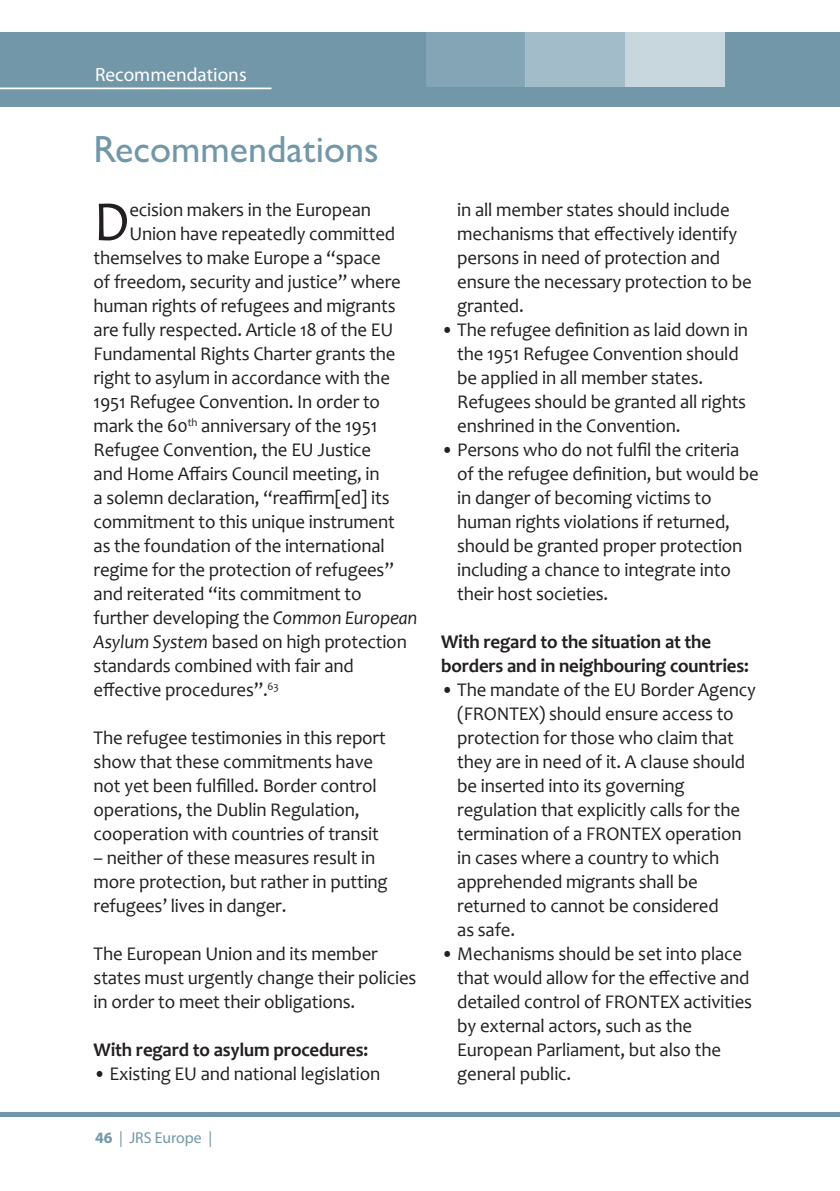
<style>
.page{position:relative;width:840px;height:1191px;background:#fff}
.page>*{position:absolute;margin:0;border:0;box-sizing:border-box;transform-origin:0 0}
.t1{font:57.2px "Candara";color:#231f20}
.t2{font:500 38px "Gill Sans MT Pro";color:#7197a8}
.t3{font:19.4px/24px "Candara";letter-spacing:-.01em;color:#231f20}
.t4{font:700 19.4px/24px "Candara";letter-spacing:-.01em;color:#231f20}
.t5{font:19.2px "Myriad Pro";color:#fff}
.t6{font:15.8px "Myriad Pro";color:#7197a8}
.s1{font-style:italic}
.s2{font-weight:700}
</style>
<div class="page">
<div style="left:0;top:32px;width:839px;height:74px;background:#7197a8"></div>
<div style="left:426px;top:32px;width:99px;height:54px;background:#89a9b9"></div>
<div style="left:525px;top:32px;width:99px;height:54px;background:#a3bcc9"></div>
<div style="left:624px;top:32px;width:99px;height:54px;background:#c8d7de"></div>
<hr style="left:0;top:88px;width:271px;height:1px;background:#fff">
<div style="left:0;top:1111px;width:839px;height:5px;background:#7197a8"></div>
<p class="t5" style="left:95px;top:63px;width:153px">Recommendations</p>
<h2 class="t2" style="left:94px;top:127px;width:286px">Recommendations</h2>
<h1 class="t1" style="left:94px;top:187px;width:38px">D</h1>
<p class="t3" style="left:129px;top:198px;width:243px">ecision makers in the European</p>
<p class="t3" style="left:129px;top:222px;width:267px">Union have repeatedly committed</p>
<p class="t3" style="left:94px;top:246px;width:289px">themselves to make Europe a “space</p>
<p class="t3" style="left:94px;top:270px;width:308px">of freedom, security and justice” where</p>
<p class="t3" style="left:94px;top:294px;width:303px">human rights of refugees and migrants</p>
<p class="t3" style="left:94px;top:318px;width:301px">are fully respected. Article 18 of the EU</p>
<p class="t3" style="left:94px;top:342px;width:303px">Fundamental Rights Charter grants the</p>
<p class="t3" style="left:94px;top:366px;width:298px">right to asylum in accordance with the</p>
<p class="t3" style="left:94px;top:390px;width:288px">1951 Refugee Convention. In order to</p>
<p class="t3" style="left:94px;top:414px;width:285px">mark the 60<sup>th</sup> anniversary of the 1951</p>
<p class="t3" style="left:94px;top:438px;width:279px">Refugee Convention, the EU Justice</p>
<p class="t3" style="left:94px;top:462px;width:287px">and Home Affairs Council meeting, in</p>
<p class="t3" style="left:94px;top:486px;width:297px">a solemn declaration, “reaffirm[ed] its</p>
<p class="t3" style="left:94px;top:510px;width:302px">commitment to this unique instrument</p>
<p class="t3" style="left:94px;top:534px;width:292px">as the foundation of the international</p>
<p class="t3" style="left:94px;top:558px;width:301px">regime for the protection of refugees”</p>
<p class="t3" style="left:94px;top:582px;width:269px">and reiterated “its commitment to</p>
<p class="t3" style="left:94px;top:606px;width:325px">further developing the <span class="s1">Common European</span></p>
<p class="t3" style="left:94px;top:630px;width:314px"><span class="s1">Asylum System</span> based on high protection</p>
<p class="t3" style="left:94px;top:654px;width:261px">standards combined with fair and</p>
<p class="t3" style="left:94px;top:678px;width:187px">effective procedures”.<sup>63</sup></p>
<p class="t3" style="left:94px;top:726px;width:293px">The refugee testimonies in this report show that these commitments have not yet been fulfilled. Border control operations, the Dublin Regulation, cooperation with countries of transit</p>
<p class="t3" style="left:94px;top:846px;width:295px">– neither of these measures result in more protection, but rather in putting refugees’ lives in danger.</p>
<p class="t3" style="left:94px;top:942px;width:324px">The European Union and its member states must urgently change their policies in order to meet their obligations.</p>
<p class="t4" style="left:94px;top:1038px;width:276px">With regard to asylum procedures:</p>
<p class="t3" style="left:94px;top:1062px;width:288px">• Existing EU and national legislation</p>
<p class="t6" style="left:95px;top:1128px;width:118px"><span class="s2">46</span> | JRS Europe |</p>
<p class="t3" style="left:457px;top:198px;width:296px">in all member states should include mechanisms that effectively identify persons in need of protection and ensure the necessary protection to be granted.</p>
<p class="t3" style="left:457px;top:318px;width:292px;text-indent:-16px">• The refugee definition as laid down in the 1951 Refugee Convention should be applied in all member states.<br>Refugees should be granted all rights enshrined in the Convention.</p>
<p class="t3" style="left:457px;top:438px;width:303px;text-indent:-16px">• Persons who do not fulfil the criteria of the refugee definition, but would be in danger of becoming victims to human rights violations if returned, should be granted proper protection including a chance to integrate into their host societies.</p>
<p class="t4" style="left:441px;top:630px;width:309px">With regard to the situation at the borders and in neighbouring countries:</p>
<p class="t3" style="left:457px;top:678px;width:300px;text-indent:-16px">• The mandate of the EU Border Agency (FRONTEX) should ensure access to protection for those who claim that they are in need of it. A clause should be inserted into its governing regulation that explicitly calls for the termination of a FRONTEX operation in cases where a country to which apprehended migrants shall be returned to cannot be considered<br>as safe.</p>
<p class="t3" style="left:457px;top:942px;width:296px;text-indent:-16px">• Mechanisms should be set into place that would allow for the effective and detailed control of FRONTEX activities by external actors, such as the<br>European Parliament, but also the general public.</p>
</div>
